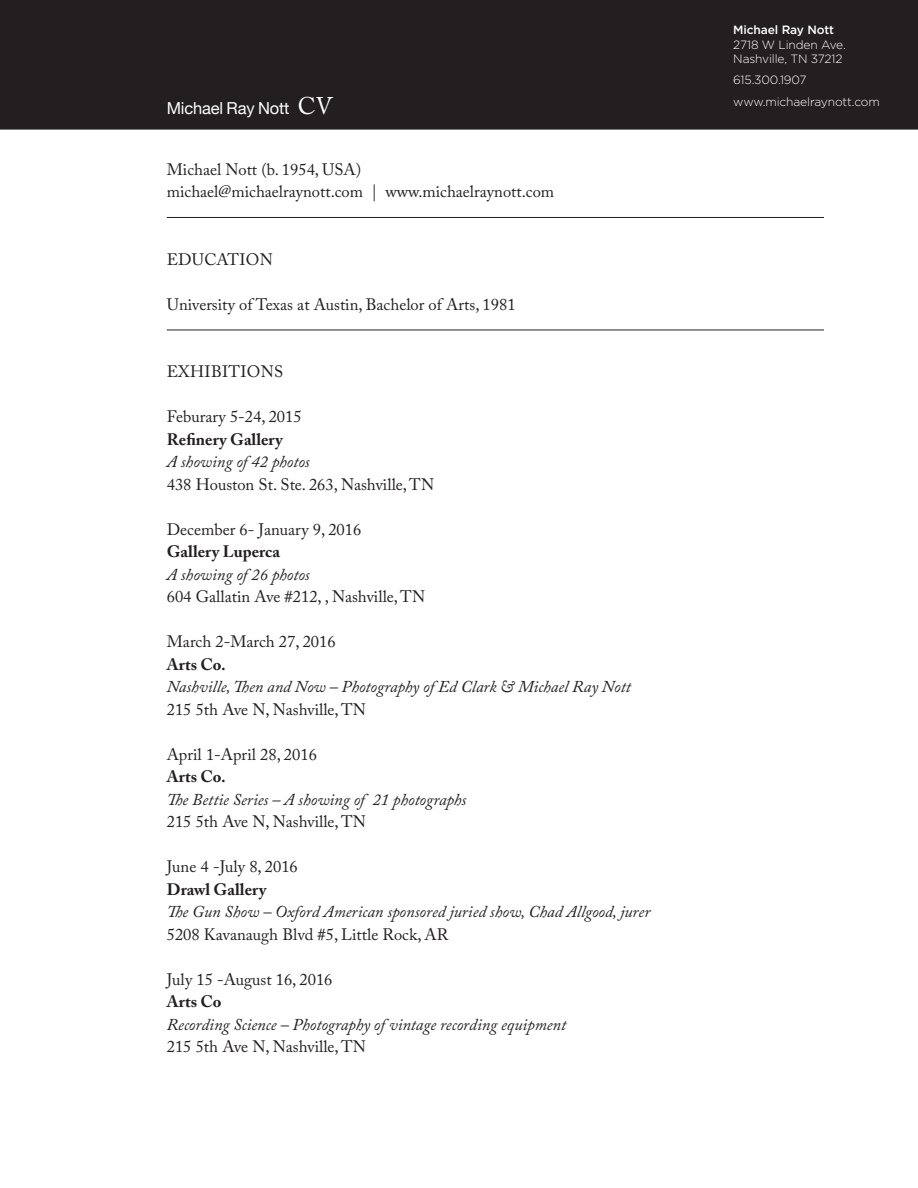
<style>
.page{position:relative;width:918px;height:1188px;background:#fff}
.page>*{position:absolute;margin:0;border:0;box-sizing:border-box;transform-origin:0 0}
.t1{font:16.5px "Adobe Caslon Pro";color:#231f20}
.t2{font:italic 16.5px "Adobe Caslon Pro";color:#231f20}
.t3{font:700 16.5px "Adobe Caslon Pro";color:#231f20}
.t4{font:16.5px "Helvetica Neue";letter-spacing:-.01em;color:#fff}
.t5{font:300 12px "Gotham";letter-spacing:-.01em;color:#fff}
.t6{font:500 12px "Gotham";letter-spacing:-.01em;color:#fff}
.s1{font-family:"Adobe Caslon Pro";font-size:24px}
</style>
<div class="page">
<div style="left:0;top:0;width:918px;height:130px;background:#231f20"></div>
<hr style="left:167px;top:217px;width:657px;height:1px;background:#231f20">
<hr style="left:167px;top:330px;width:657px;height:1px;background:#231f20">
<p class="t4" style="left:167px;top:96px;width:167px">Michael Ray Nott <span class="s1">CV</span></p>
<p class="t1" style="left:167px;top:160px;width:196px">Michael Nott (b. 1954, USA)</p>
<p class="t1" style="left:167px;top:182px;width:389px">michael@michaelraynott.com | www.michaelraynott.com</p>
<p class="t1" style="left:167px;top:250px;width:107px">EDUCATION</p>
<p class="t1" style="left:167px;top:295px;width:350px">University of Texas at Austin, Bachelor of Arts, 1981</p>
<p class="t1" style="left:167px;top:362px;width:118px">EXHIBITIONS</p>
<p class="t1" style="left:167px;top:407px;width:136px">Feburary 5-24, 2015</p>
<p class="t3" style="left:167px;top:430px;width:117px">Refinery Gallery</p>
<p class="t2" style="left:167px;top:452px;width:145px">A showing of 42 photos</p>
<p class="t1" style="left:167px;top:475px;width:269px">438 Houston St. Ste. 263, Nashville, TN</p>
<p class="t1" style="left:167px;top:520px;width:196px">December 6- January 9, 2016</p>
<p class="t3" style="left:167px;top:542px;width:115px">Gallery Luperca</p>
<p class="t2" style="left:167px;top:565px;width:145px">A showing of 26 photos</p>
<p class="t1" style="left:167px;top:587px;width:260px">604 Gallatin Ave #212, , Nashville, TN</p>
<p class="t1" style="left:167px;top:632px;width:170px">March 2-March 27, 2016</p>
<p class="t3" style="left:167px;top:655px;width:60px">Arts Co.</p>
<p class="t2" style="left:167px;top:677px;width:466px">Nashville, Then and Now – Photography of Ed Clark &amp; Michael Ray Nott</p>
<p class="t1" style="left:167px;top:700px;width:201px">215 5th Ave N, Nashville, TN</p>
<p class="t1" style="left:167px;top:745px;width:152px">April 1-April 28, 2016</p>
<p class="t3" style="left:167px;top:767px;width:60px">Arts Co.</p>
<p class="t2" style="left:167px;top:790px;width:301px">The Bettie Series – A showing of 21 photographs</p>
<p class="t1" style="left:167px;top:812px;width:201px">215 5th Ave N, Nashville, TN</p>
<p class="t1" style="left:167px;top:857px;width:133px">June 4 -July 8, 2016</p>
<p class="t3" style="left:167px;top:880px;width:101px">Drawl Gallery</p>
<p class="t2" style="left:167px;top:902px;width:485px">The Gun Show – Oxford American sponsored juried show, Chad Allgood, jurer</p>
<p class="t1" style="left:167px;top:925px;width:283px">5208 Kavanaugh Blvd #5, Little Rock, AR</p>
<p class="t1" style="left:167px;top:970px;width:167px">July 15 -August 16, 2016</p>
<p class="t3" style="left:167px;top:992px;width:56px">Arts Co</p>
<p class="t2" style="left:167px;top:1015px;width:401px">Recording Science – Photography of vintage recording equipment</p>
<p class="t1" style="left:167px;top:1037px;width:201px">215 5th Ave N, Nashville, TN</p>
<p class="t6" style="left:733px;top:22px;width:102px">Michael Ray Nott</p>
<p class="t5" style="left:733px;top:37px;width:114px">2718 W Linden Ave.</p>
<p class="t5" style="left:733px;top:51px;width:111px">Nashville, TN 37212</p>
<p class="t5" style="left:733px;top:73px;width:75px">615.300.1907</p>
<p class="t5" style="left:733px;top:94px;width:148px">www.michaelraynott.com</p>
</div>
